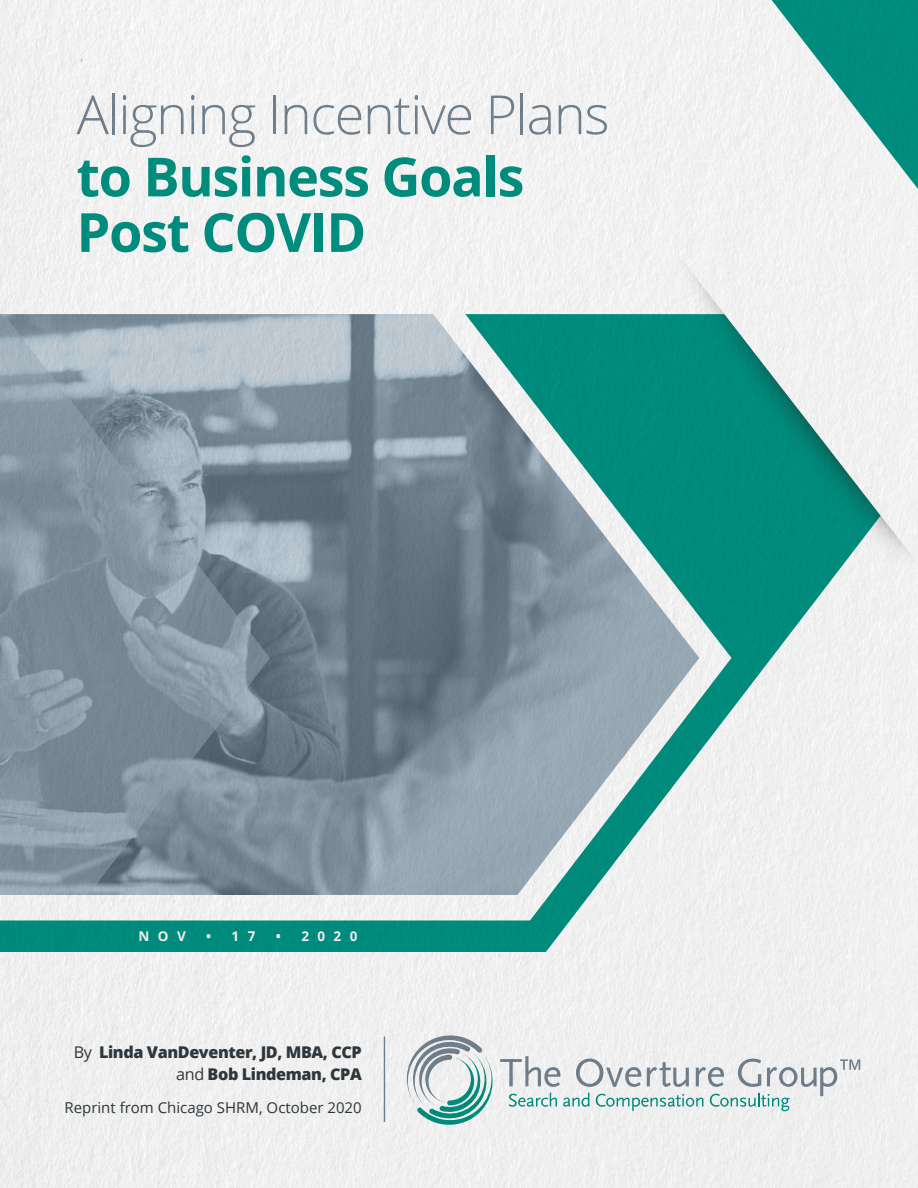
<style>
.page{position:relative;width:918px;height:1188px;background:#fff}
.page>*{position:absolute;margin:0;border:0;box-sizing:border-box;transform-origin:0 0}
.t1{font:700 54px/55.5px "Open Sans";letter-spacing:-.025em;color:#009484}
.t2{font:300 54px "Open Sans";letter-spacing:-.025em;color:#768693}
.main_content{font:800 16.2px/21.9px "Open Sans";letter-spacing:-.025em;color:#323b40;text-align:right}
.main_content-2{font:15px "Open Sans";color:#323b40}
.main_content-3{font:700 13.5px "Open Sans";letter-spacing:.625em;color:#fff}
.s1{font-weight:400}
</style>
<div class="page">
<img style="left:0;top:0;width:918px;height:1188px">
<p class="t2" style="left:76px;top:78px;width:535px">Aligning Incentive Plans</p>
<p class="t1" style="left:76px;top:148px;width:449px">to Business Goals<br>Post COVID</p>
<p class="main_content-3" style="left:138px;top:927px;width:49px">NOV</p>
<p class="main_content-3" style="left:206px;top:927px;width:51px">• 1 7</p>
<p class="main_content-3" style="left:276px;top:927px;width:83px">• 2020</p>
<p class="main_content" style="left:74px;top:1040px;width:290px"><span class="s1">By</span> Linda VanDeventer, JD, MBA, CCP <span class="s1">and</span> Bob Lindeman, CPA</p>
<p class="main_content-2" style="left:65px;top:1097px;width:299px">Reprint from Chicago SHRM, October 2020</p>
</div>
